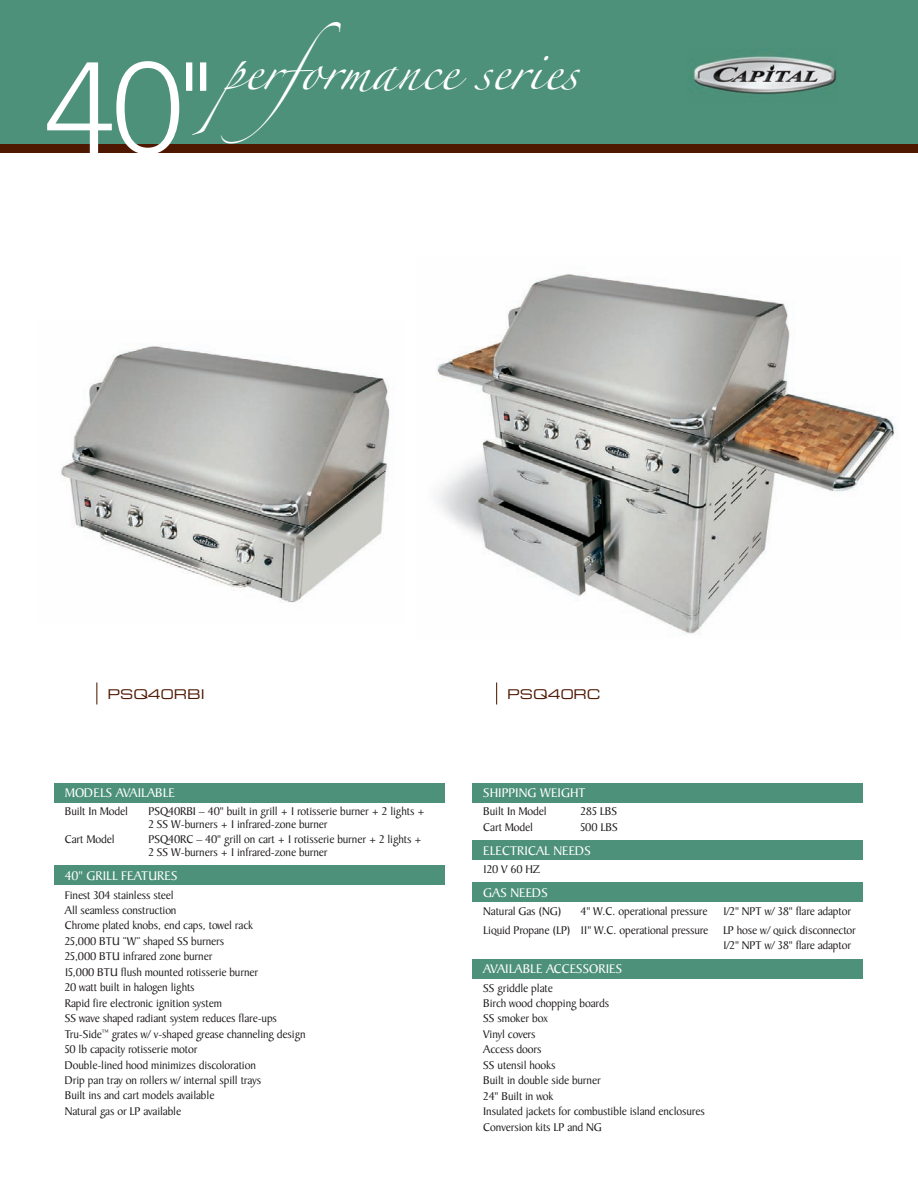
<style>
.page{position:relative;width:918px;height:1188px;background:#fff}
.page>*{position:absolute;margin:0;border:0;box-sizing:border-box;transform-origin:0 0}
.t1{font:300 125.85px "Trade Gothic";color:#fff}
.t2{font:36px "Zapfino";color:#fff}
.bullet_header{font:13.5px "Baker Signet";color:#fff}
.t3{font:13.5px "Eurostile Extended Two";color:#4e1700}
.body_copy_bullets{font:12px/12.8px "Baker Signet";letter-spacing:-.01em;color:#231f20}
</style>
<div class="page">
<svg style="left:96px;top:682px;width:1px;height:22px"></svg>
<div style="left:472px;top:959px;width:391px;height:20px;background:#4d917a"></div>
<div style="left:472px;top:882px;width:391px;height:20px;background:#4d917a"></div>
<div style="left:472px;top:840px;width:391px;height:20px;background:#4d917a"></div>
<div style="left:0;top:0;width:918px;height:150px;background:#4d917a"></div>
<div style="left:472px;top:783px;width:391px;height:19px;background:#4d917a"></div>
<img style="left:437px;top:274px;width:459px;height:361px">
<div style="left:54px;top:865px;width:391px;height:20px;background:#4d917a"></div>
<div style="left:54px;top:783px;width:391px;height:19px;background:#4d917a"></div>
<div style="left:0;top:144px;width:918px;height:9px;background:#4e1700"></div>
<img style="left:693px;top:56px;width:144px;height:38px">
<img style="left:60px;top:345px;width:330px;height:258px">
<svg style="left:496px;top:682px;width:1px;height:22px"></svg>
<p class="t2" style="left:224px;top:56px;width:355px">performance series</p>
<p class="t1" style="left:45px;top:34px;width:173px">40"</p>
<p class="t3" style="left:107px;top:685px;width:99px">PSQ40RBI</p>
<p class="bullet_header" style="left:65px;top:786px;width:112px">MODELS AVAILABLE</p>
<p class="body_copy_bullets" style="left:65px;top:806px;width:65px">Built In Model</p>
<p class="body_copy_bullets" style="left:148px;top:806px;width:278px">PSQ40RBI – 40" built in grill + 1 rotisserie burner + 2 lights +<br>2 SS W-burners + 1 infrared-zone burner</p>
<p class="body_copy_bullets" style="left:65px;top:834px;width:51px">Cart Model</p>
<p class="body_copy_bullets" style="left:148px;top:834px;width:275px">PSQ40RC – 40" grill on cart + 1 rotisserie burner + 2 lights +<br>2 SS W-burners + 1 infrared-zone burner</p>
<p class="bullet_header" style="left:65px;top:869px;width:114px">40" GRILL FEATURES</p>
<p class="body_copy_bullets" style="left:65px;top:889px;width:110px">Finest 304 stainless steel</p>
<p class="body_copy_bullets" style="left:65px;top:904px;width:113px">All seamless construction</p>
<p class="body_copy_bullets" style="left:65px;top:920px;width:190px">Chrome plated knobs, end caps, towel rack</p>
<p class="body_copy_bullets" style="left:65px;top:935px;width:161px">25,000 BTU “W” shaped SS burners</p>
<p class="body_copy_bullets" style="left:65px;top:951px;width:149px">25,000 BTU infrared zone burner</p>
<p class="body_copy_bullets" style="left:65px;top:966px;width:195px">15,000 BTU flush mounted rotisserie burner</p>
<p class="body_copy_bullets" style="left:65px;top:981px;width:131px">20 watt built in halogen lights</p>
<p class="body_copy_bullets" style="left:65px;top:997px;width:159px">Rapid fire electronic ignition system</p>
<p class="body_copy_bullets" style="left:65px;top:1012px;width:214px">SS wave shaped radiant system reduces flare-ups</p>
<p class="body_copy_bullets" style="left:65px;top:1028px;width:242px">Tru-Side<sup>™</sup> grates w/ v-shaped grease channeling design</p>
<p class="body_copy_bullets" style="left:65px;top:1043px;width:134px">50 lb capacity rotisserie motor</p>
<p class="body_copy_bullets" style="left:65px;top:1059px;width:193px">Double-lined hood minimizes discoloration</p>
<p class="body_copy_bullets" style="left:65px;top:1074px;width:198px">Drip pan tray on rollers w/ internal spill trays</p>
<p class="body_copy_bullets" style="left:65px;top:1090px;width:151px">Built ins and cart models available</p>
<p class="body_copy_bullets" style="left:65px;top:1105px;width:118px">Natural gas or LP available</p>
<p class="t3" style="left:507px;top:685px;width:95px">PSQ40RC</p>
<p class="bullet_header" style="left:483px;top:786px;width:104px">SHIPPING WEIGHT</p>
<p class="body_copy_bullets" style="left:483px;top:805px;width:65px">Built In Model</p>
<p class="body_copy_bullets" style="left:580px;top:805px;width:38px">285 LBS</p>
<p class="body_copy_bullets" style="left:483px;top:821px;width:51px">Cart Model</p>
<p class="body_copy_bullets" style="left:580px;top:821px;width:39px">500 LBS</p>
<p class="bullet_header" style="left:483px;top:843px;width:109px">ELECTRICAL NEEDS</p>
<p class="body_copy_bullets" style="left:483px;top:863px;width:59px">120 V 60 HZ</p>
<p class="bullet_header" style="left:483px;top:886px;width:66px">GAS NEEDS</p>
<p class="body_copy_bullets" style="left:483px;top:906px;width:80px">Natural Gas (NG)</p>
<p class="body_copy_bullets" style="left:580px;top:906px;width:128px">4" W.C. operational pressure</p>
<p class="body_copy_bullets" style="left:723px;top:906px;width:130px">1/2" NPT w/ 38" flare adaptor</p>
<p class="body_copy_bullets" style="left:723px;top:923px;width:135px;line-height:15px;text-indent:-240px">Liquid Propane (LP) 11" W.C. operational pressure LP hose w/ quick disconnector<br>1/2" NPT w/ 38" flare adaptor</p>
<p class="bullet_header" style="left:483px;top:962px;width:140px">AVAILABLE ACCESSORIES</p>
<p class="body_copy_bullets" style="left:483px;top:982px;width:71px">SS griddle plate</p>
<p class="body_copy_bullets" style="left:483px;top:997px;width:128px">Birch wood chopping boards</p>
<p class="body_copy_bullets" style="left:483px;top:1013px;width:66px">SS smoker box</p>
<p class="body_copy_bullets" style="left:483px;top:1028px;width:54px">Vinyl covers</p>
<p class="body_copy_bullets" style="left:483px;top:1044px;width:60px">Access doors</p>
<p class="body_copy_bullets" style="left:483px;top:1059px;width:74px">SS utensil hooks</p>
<p class="body_copy_bullets" style="left:483px;top:1074px;width:119px">Built in double side burner</p>
<p class="body_copy_bullets" style="left:483px;top:1090px;width:72px">24" Built in wok</p>
<p class="body_copy_bullets" style="left:483px;top:1105px;width:223px">Insulated jackets for combustible island enclosures</p>
<p class="body_copy_bullets" style="left:483px;top:1121px;width:120px">Conversion kits LP and NG</p>
</div>
